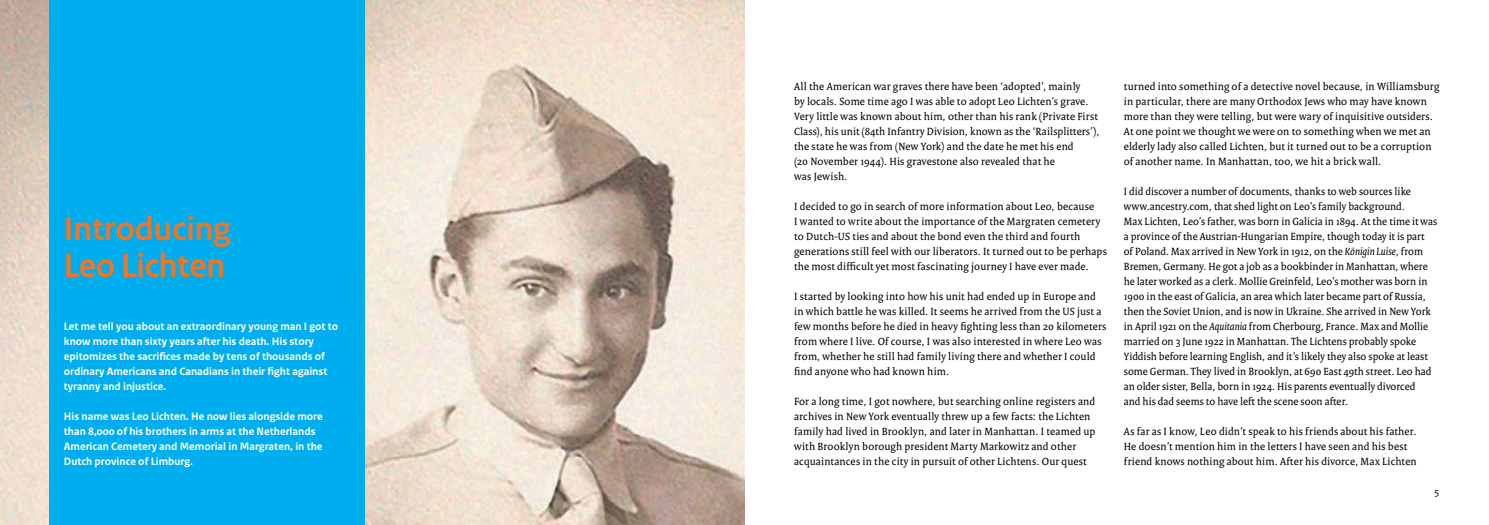
<style>
.page{position:relative;width:1489px;height:525px;background:#fff}
.page>*{position:absolute;margin:0;border:0;box-sizing:border-box;transform-origin:0 0}
.t1{font:700 35px/37.5px "Rijksoverheid Sans Heading";color:#f47421}
.t2{font:11.25px/15px "Rijksoverheid Serif";letter-spacing:.01em;color:#000}
.t3{font:700 11.25px/15px "Rijksoverheid Sans Text";color:#fff}
.t4{font:10px "Rijksoverheid Sans Text";color:#000}
.s1{font-style:italic}
</style>
<div class="page">
<img style="left:365px;top:0;width:379px;height:524px">
<img style="left:0;top:0;width:50px;height:524px">
<div style="left:50px;top:0;width:315px;height:524px;background:#00aeef"></div>
<h1 class="t1" style="left:64px;top:210px;width:168px">Introducing<br>Leo Lichten</h1>
<p class="t3" style="left:64px;top:319px;width:276px">Let me tell you about an extraordinary young man I got to know more than sixty years after his death. His story epitomizes the sacrifices made by tens of thousands of ordinary Americans and Canadians in their fight against tyranny and injustice.</p>
<p class="t3" style="left:64px;top:409px;width:260px">His name was Leo Lichten. He now lies alongside more than 8,000 of his brothers in arms at the Netherlands American Cemetery and Memorial in Margraten, in the Dutch province of Limburg.</p>
<p class="t2" style="left:794px;top:78px;width:307px">All the American war graves there have been ‘adopted’, mainly<br>by locals. Some time ago I was able to adopt Leo Lichten’s grave.<br>Very little was known about him, other than his rank (Private First Class), his unit (84th Infantry Division, known as the ‘Railsplitters’), the state he was from (New York) and the date he met his end<br>(20 November 1944). His gravestone also revealed that he<br>was Jewish.</p>
<p class="t2" style="left:794px;top:198px;width:314px">I decided to go in search of more information about Leo, because<br>I wanted to write about the importance of the Margraten cemetery to Dutch-US ties and about the bond even the third and fourth generations still feel with our liberators. It turned out to be perhaps the most difficult yet most fascinating journey I have ever made.</p>
<p class="t2" style="left:794px;top:288px;width:314px">I started by looking into how his unit had ended up in Europe and in which battle he was killed. It seems he arrived from the US just a few months before he died in heavy fighting less than 20 kilometers from where I live. Of course, I was also interested in where Leo was from, whether he still had family living there and whether I could find anyone who had known him.</p>
<p class="t2" style="left:794px;top:393px;width:303px">For a long time, I got nowhere, but searching online registers and archives in New York eventually threw up a few facts: the Lichten family had lived in Brooklyn, and later in Manhattan. I teamed up with Brooklyn borough president Marty Markowitz and other acquaintances in the city in pursuit of other Lichtens. Our quest</p>
<p class="t2" style="left:1123px;top:78px;width:317px">turned into something of a detective novel because, in Williamsburg in particular, there are many Orthodox Jews who may have known more than they were telling, but were wary of inquisitive outsiders.<br>At one point we thought we were on to something when we met an elderly lady also called Lichten, but it turned out to be a corruption of another name. In Manhattan, too, we hit a brick wall.</p>
<p class="t2" style="left:1123px;top:183px;width:315px">I did discover a number of documents, thanks to web sources like www.ancestry.com, that shed light on Leo’s family background.<br>Max Lichten, Leo’s father, was born in Galicia in 1894. At the time it was a province of the Austrian-Hungarian Empire, though today it is part<br>of Poland. Max arrived in New York in 1912, on the <span class="s1">Königin Luise</span>, from Bremen, Germany. He got a job as a bookbinder in Manhattan, where he later worked as a clerk. Mollie Greinfeld, Leo’s mother was born in 1900 in the east of Galicia, an area which later became part of Russia, then the Soviet Union, and is now in Ukraine. She arrived in New York in April 1921 on the <span class="s1">Aquitania</span> from Cherbourg, France. Max and Mollie married on 3 June 1922 in Manhattan. The Lichtens probably spoke Yiddish before learning English, and it’s likely they also spoke at least some German. They lived in Brooklyn, at 690 East 49th street. Leo had an older sister, Bella, born in 1924. His parents eventually divorced<br>and his dad seems to have left the scene soon after.</p>
<p class="t2" style="left:1123px;top:423px;width:294px">As far as I know, Leo didn’t speak to his friends about his father.<br>He doesn’t mention him in the letters I have seen and his best friend knows nothing about him. After his divorce, Max Lichten</p>
<p class="t4" style="left:1434px;top:486px;width:6px">5</p>
</div>
